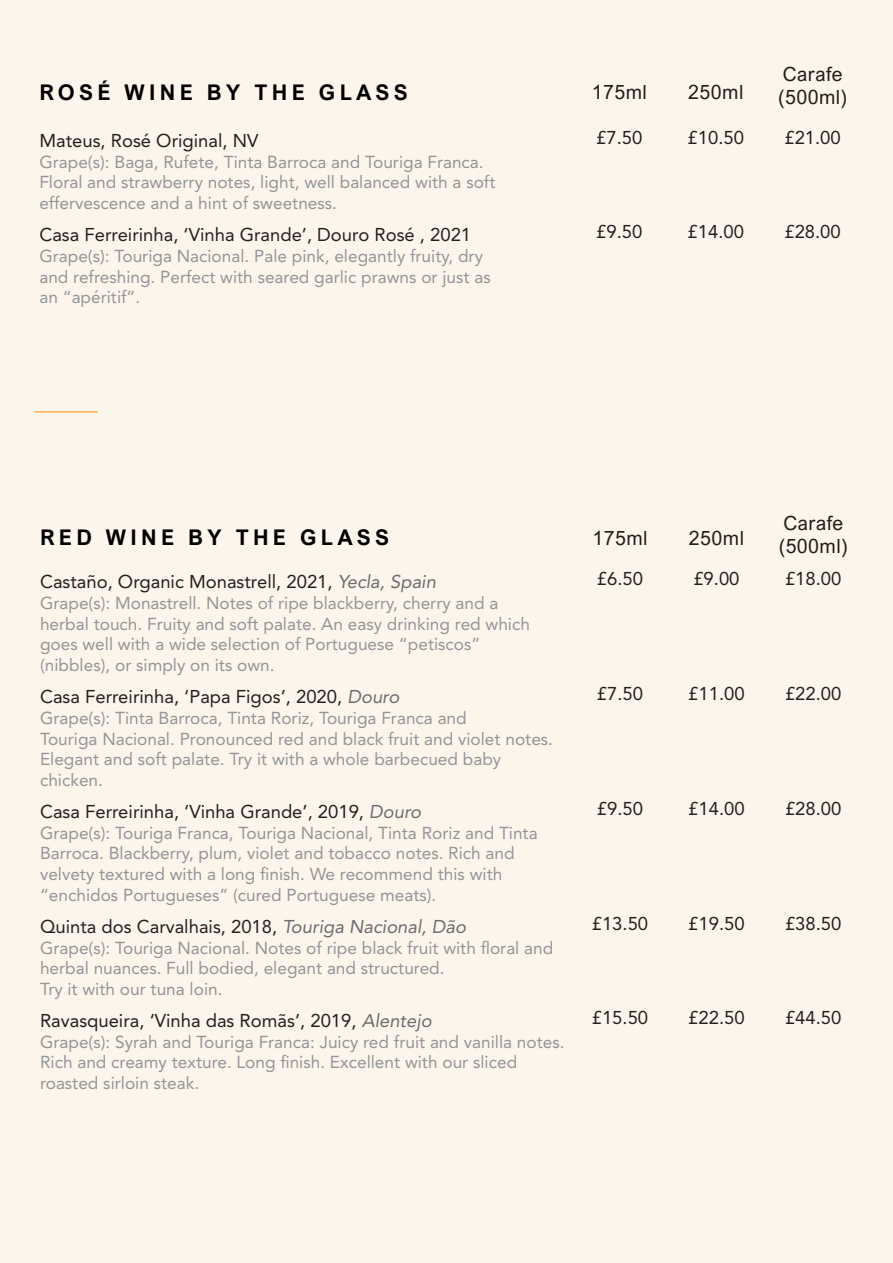
<style>
.page{position:relative;width:893px;height:1263px;background:#fcf5eb}
.page>*{position:absolute;margin:0;border:0;box-sizing:border-box;transform-origin:0 0}
.t1{font:700 21.6px "Arial Nova";letter-spacing:.2em;color:#000}
.t2{font:19.5px/23.4px "Arial Nova";letter-spacing:.025em;color:#241e1b}
.t3{font:18.45px "Avenir LT Std";color:#231f20}
.t4{font:17.25px/20.7px "Avenir LT Std";color:#939598}
.s1{font-style:italic;color:#6c6d70}
</style>
<div class="page">
<hr style="left:34px;top:411px;width:64px;height:2px;background:#fbb34d">
<p class="t1" style="left:39px;top:80px;width:370px">ROSÉ WINE BY THE GLASS</p>
<p class="t2" style="left:592px;top:81px;width:57px">175ml</p>
<p class="t2" style="left:688px;top:81px;width:57px">250ml</p>
<p class="t2" style="left:778px;top:62px;width:71px">Carafe (500ml)</p>
<p class="t3" style="left:39px;top:130px;width:221px">Mateus, Rosé Original, NV</p>
<p class="t4" style="left:39px;top:152px;width:446px">Grape(s): Baga, Rufete, Tinta Barroca and Touriga Franca.</p>
<p class="t4" style="left:39px;top:172px;width:458px">Floral and strawberry notes, light, well balanced with a soft</p>
<p class="t4" style="left:39px;top:193px;width:299px">effervescence and a hint of sweetness.</p>
<p class="t3" style="left:39px;top:224px;width:433px">Casa Ferreirinha, ‘Vinha Grande’, Douro Rosé , 2021</p>
<p class="t4" style="left:39px;top:246px;width:445px">Grape(s): Touriga Nacional. Pale pink, elegantly fruity, dry</p>
<p class="t4" style="left:39px;top:266px;width:453px">and refreshing. Perfect with seared garlic prawns or just as</p>
<p class="t4" style="left:39px;top:287px;width:102px">an “apéritif”.</p>
<p class="t3" style="left:596px;top:127px;width:48px">£7.50</p>
<p class="t3" style="left:688px;top:127px;width:58px">£10.50</p>
<p class="t3" style="left:784px;top:127px;width:58px">£21.00</p>
<p class="t3" style="left:596px;top:221px;width:48px">£9.50</p>
<p class="t3" style="left:688px;top:221px;width:58px">£14.00</p>
<p class="t3" style="left:784px;top:221px;width:58px">£28.00</p>
<p class="t1" style="left:40px;top:525px;width:351px">RED WINE BY THE GLASS</p>
<p class="t2" style="left:592px;top:526px;width:57px">175ml</p>
<p class="t2" style="left:689px;top:526px;width:57px">250ml</p>
<p class="t2" style="left:779px;top:511px;width:71px">Carafe (500ml)</p>
<p class="t3" style="left:40px;top:571px;width:397px">Castaño, Organic Monastrell, 2021, <span class="s1">Yecla, Spain</span></p>
<p class="t4" style="left:40px;top:593px;width:460px">Grape(s): Monastrell. Notes of ripe blackberry, cherry and a</p>
<p class="t4" style="left:40px;top:613px;width:491px">herbal touch. Fruity and soft palate. An easy drinking red which goes well with a wide selection of Portuguese “petiscos”</p>
<p class="t4" style="left:40px;top:655px;width:236px">(nibbles), or simply on its own.</p>
<p class="t3" style="left:40px;top:686px;width:361px">Casa Ferreirinha, ‘Papa Figos’, 2020, <span class="s1">Douro</span></p>
<p class="t4" style="left:40px;top:708px;width:428px">Grape(s): Tinta Barroca, Tinta Roriz, Touriga Franca and</p>
<p class="t4" style="left:40px;top:728px;width:515px">Touriga Nacional. Pronounced red and black fruit and violet notes.<br>Elegant and soft palate. Try it with a whole barbecued baby chicken.</p>
<p class="t3" style="left:40px;top:801px;width:383px">Casa Ferreirinha, ‘Vinha Grande’, 2019, <span class="s1">Douro</span></p>
<p class="t4" style="left:40px;top:822px;width:499px">Grape(s): Touriga Franca, Touriga Nacional, Tinta Roriz and Tinta Barroca. Blackberry, plum, violet and tobacco notes. Rich and velvety textured with a long finish. We recommend this with “enchidos Portugueses” (cured Portuguese meats).</p>
<p class="t3" style="left:40px;top:916px;width:427px">Quinta dos Carvalhais, 2018, <span class="s1">Touriga Nacional, Dão</span></p>
<p class="t4" style="left:40px;top:937px;width:515px">Grape(s): Touriga Nacional. Notes of ripe black fruit with floral and herbal nuances. Full bodied, elegant and structured.</p>
<p class="t4" style="left:40px;top:979px;width:184px">Try it with our tuna loin.</p>
<p class="t3" style="left:40px;top:1010px;width:393px">Ravasqueira, ‘Vinha das Romãs’, 2019, <span class="s1">Alentejo</span></p>
<p class="t4" style="left:40px;top:1031px;width:526px">Grape(s): Syrah and Touriga Franca: Juicy red fruit and vanilla notes.<br>Rich and creamy texture. Long finish. Excellent with our sliced roasted sirloin steak.</p>
<p class="t3" style="left:597px;top:568px;width:48px">£6.50</p>
<p class="t3" style="left:693px;top:568px;width:48px">£9.00</p>
<p class="t3" style="left:785px;top:568px;width:58px">£18.00</p>
<p class="t3" style="left:597px;top:683px;width:48px">£7.50</p>
<p class="t3" style="left:688px;top:683px;width:58px">£11.00</p>
<p class="t3" style="left:785px;top:683px;width:58px">£22.00</p>
<p class="t3" style="left:597px;top:798px;width:48px">£9.50</p>
<p class="t3" style="left:688px;top:798px;width:58px">£14.00</p>
<p class="t3" style="left:785px;top:798px;width:58px">£28.00</p>
<p class="t3" style="left:592px;top:913px;width:58px">£13.50</p>
<p class="t3" style="left:688px;top:913px;width:58px">£19.50</p>
<p class="t3" style="left:785px;top:913px;width:58px">£38.50</p>
<p class="t3" style="left:592px;top:1007px;width:58px">£15.50</p>
<p class="t3" style="left:688px;top:1007px;width:58px">£22.50</p>
<p class="t3" style="left:785px;top:1007px;width:58px">£44.50</p>
</div>
